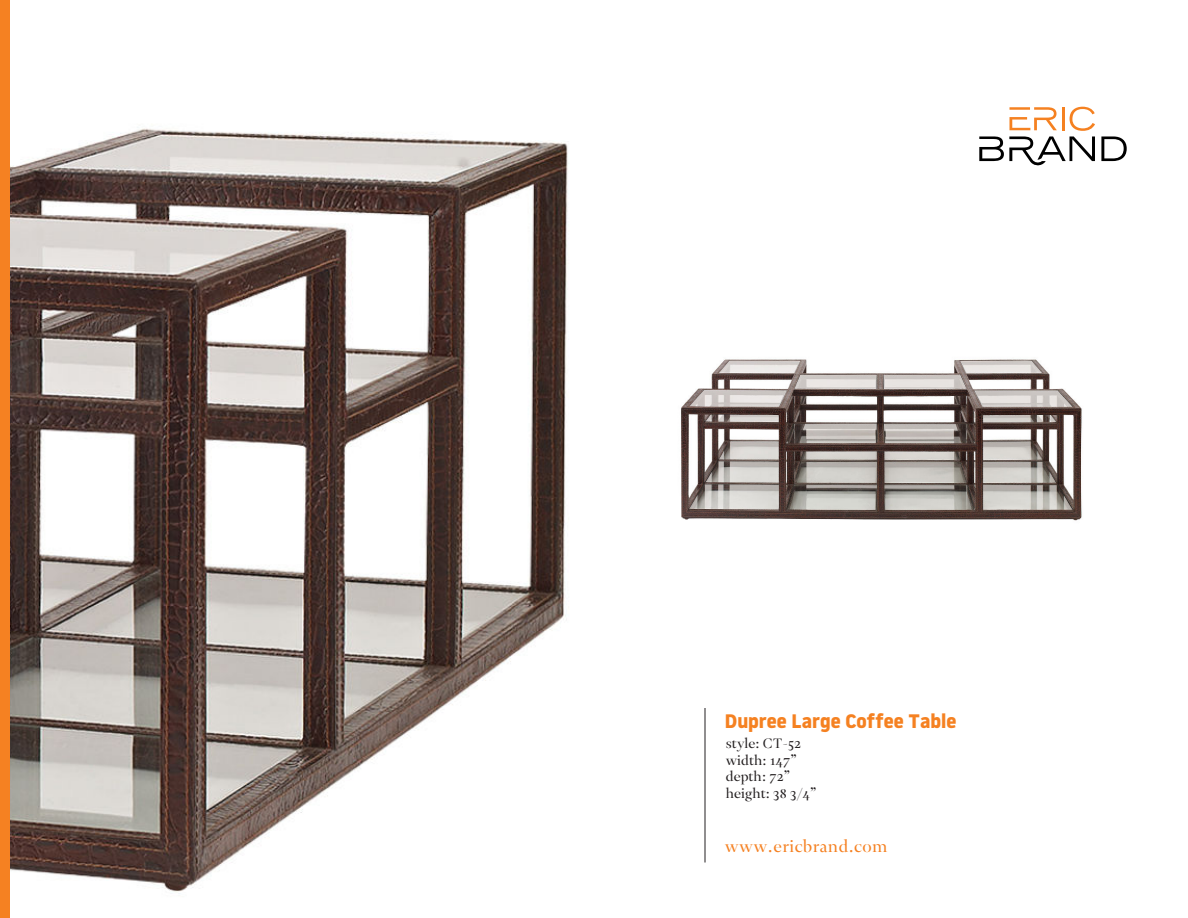
<style>
.page{position:relative;width:1188px;height:918px;background:#fff}
.page>*{position:absolute;margin:0;border:0;box-sizing:border-box;transform-origin:0 0}
.t1{font:700 19.5px "Noway";color:#f58121}
.t2{font:16.5px "Novela Display";letter-spacing:.025em;color:#f58122}
.t3{font:13.5px/16.5px "Novela Display";color:#231f20}
</style>
<div class="page">
<img style="left:800px;top:161px;width:313px;height:360px">
<img style="left:9px;top:0;width:791px;height:918px">
<svg style="left:979px;top:107px;width:116px;height:60px"></svg>
<svg style="left:1101px;top:136px;width:26px;height:25px"></svg>
<div style="left:0;top:0;width:9px;height:918px;background:#f58122"></div>
<hr style="left:705px;top:708px;width:1px;height:154px;background:#231f20">
<h1 class="t1" style="left:725px;top:713px;width:233px">Dupree Large Coffee Table</h1>
<p class="t3" style="left:726px;top:736px;width:92px">style: CT-52 width: 147” depth: 72” height: 38 3/4”</p>
<p class="t2" style="left:725px;top:839px;width:164px">www.ericbrand.com</p>
</div>
